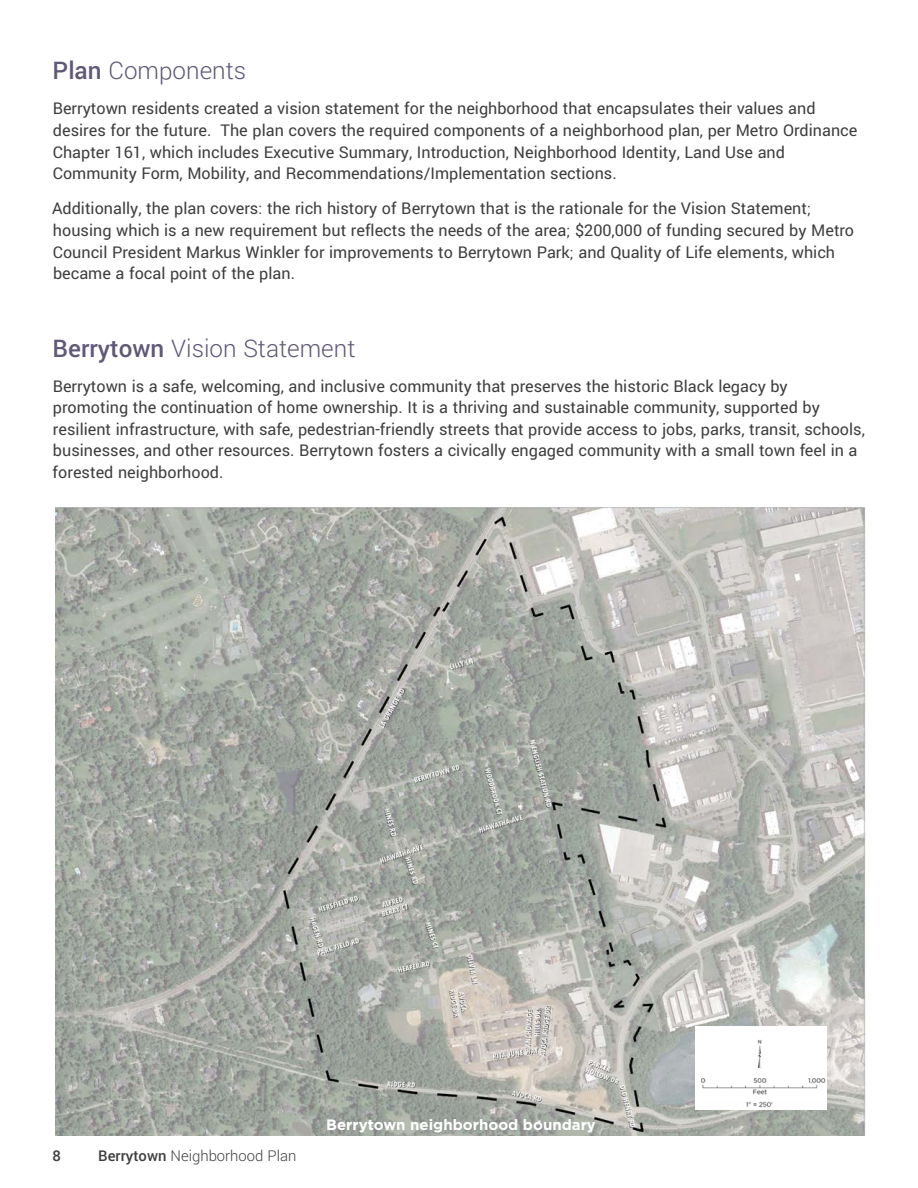
<style>
.page{position:relative;width:918px;height:1188px;background:#fff}
.page>*{position:absolute;margin:0;border:0;box-sizing:border-box;transform-origin:0 0}
.VISION_BODY{font:300 27px "Yantramanav";color:#605876}
.VISION_BODY-2{font:18px/21.6px "Yantramanav";color:#3e3e3f}
.t1{font:300 16.5px "Yantramanav";color:#3e3e3f}
.t2{font:500 16.5px "Yantramanav";color:#3e3e3f}
.VISION_BODY-3{font:700 15px "Gotham";color:#fff}
.s1{font-weight:500}
</style>
<div class="page">
<img style="left:56px;top:507px;width:810px;height:629px">
<img style="left:695px;top:1027px;width:131px;height:82px">
<p class="VISION_BODY" style="left:53px;top:54px;width:195px"><span class="s1">Plan</span> Components</p>
<p class="VISION_BODY-2" style="left:53px;top:98px;width:806px">Berrytown residents created a vision statement for the neighborhood that encapsulates their values and desires for the future. The plan covers the required components of a neighborhood plan, per Metro Ordinance Chapter 161, which includes Executive Summary, Introduction, Neighborhood Identity, Land Use and Community Form, Mobility, and Recommendations/Implementation sections.</p>
<p class="VISION_BODY-2" style="left:52px;top:198px;width:803px">Additionally, the plan covers: the rich history of Berrytown that is the rationale for the Vision Statement; housing which is a new requirement but reflects the needs of the area; $200,000 of funding secured by Metro Council President Markus Winkler for improvements to Berrytown Park; and Quality of Life elements, which became a focal point of the plan.</p>
<p class="VISION_BODY" style="left:53px;top:332px;width:304px"><span class="s1">Berrytown</span> Vision Statement</p>
<p class="VISION_BODY-2" style="left:53px;top:375px;width:814px">Berrytown is a safe, welcoming, and inclusive community that preserves the historic Black legacy by promoting the continuation of home ownership. It is a thriving and sustainable community, supported by resilient infrastructure, with safe, pedestrian-friendly streets that provide access to jobs, parks, transit, schools, businesses, and other resources. Berrytown fosters a civically engaged community with a small town feel in a forested neighborhood.</p>
<p class="t2" style="left:52px;top:1146px;width:10px">8</p>
<p class="t1" style="left:98px;top:1146px;width:200px"><span class="s1">Berrytown</span> Neighborhood Plan</p>
<p class="VISION_BODY-3" style="left:326px;top:1114px;width:271px">Berrytown neighborhood boundary</p>
</div>
